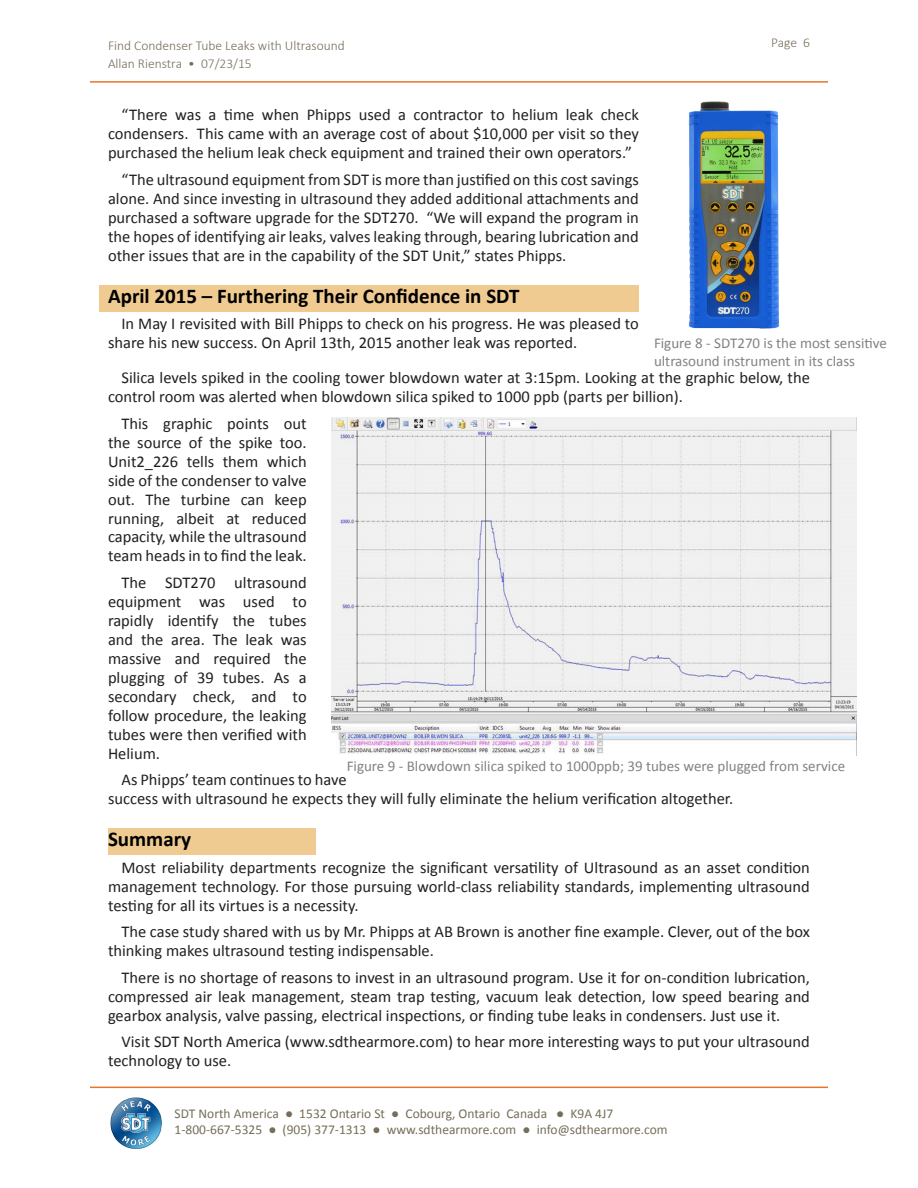
<style>
.page{position:relative;width:918px;height:1188px;background:#fff}
.page>*{position:absolute;margin:0;border:0;box-sizing:border-box;transform-origin:0 0}
.Heading_2{font:700 21px "Calibri";color:#000}
.Paragraph_Body{font:16.5px/18.9px "Calibri";color:#231f20;text-align:justify}
.t1{font:15px/18px "Calibri";color:#808285}
.t2{font:13.5px/16.2px "Calibri";color:#776e59}
.t3{font:300 13.5px/18px "Calibri";color:#776e59}
</style>
<div class="page">
<hr style="left:90px;top:81px;width:738px;height:2px;background:#e57726">
<hr style="left:90px;top:1087px;width:738px;height:1px;background:#e57726">
<img style="left:110px;top:1097px;width:52px;height:52px">
<div style="left:99px;top:285px;width:540px;height:27px;background:#efcb91"></div>
<div style="left:108px;top:828px;width:207px;height:27px;background:#efcb91"></div>
<img style="left:331px;top:417px;width:525px;height:337px">
<img style="left:688px;top:101px;width:92px;height:228px">
<p class="t3" style="left:108px;top:37px;width:238px">Find Condenser Tube Leaks with Ultrasound<br>Allan Rienstra • 07/23/15</p>
<p class="t3" style="left:771px;top:33px;width:40px">Page 6</p>
<p class="Paragraph_Body" style="left:108px;top:106px;width:533px;text-indent:14px">“There was a time when Phipps used a contractor to helium leak check condensers. This came with an average cost of about $10,000 per visit so they purchased the helium leak check equipment and trained their own operators.”</p>
<p class="Paragraph_Body" style="left:108px;top:170px;width:532px;text-indent:14px">“The ultrasound equipment from SDT is more than justified on this cost savings alone. And since investing in ultrasound they added additional attachments and purchased a software upgrade for the SDT270. “We will expand the program in the hopes of identifying air leaks, valves leaking through, bearing lubrication and other issues that are in the capability of the SDT Unit,” states Phipps.</p>
<p class="Heading_2" style="left:108px;top:282px;width:413px">April 2015 – Furthering Their Confidence in SDT</p>
<p class="Paragraph_Body" style="left:108px;top:314px;width:532px;text-indent:14px">In May I revisited with Bill Phipps to check on his progress. He was pleased to share his new success. On April 13th, 2015 another leak was reported.</p>
<p class="t1" style="left:654px;top:334px;width:235px">Figure 8 - SDT270 is the most sensitive ultrasound instrument in its class</p>
<p class="Paragraph_Body" style="left:108px;top:368px;width:704px;text-indent:14px">Silica levels spiked in the cooling tower blowdown water at 3:15pm. Looking at the graphic below, the control room was alerted when blowdown silica spiked to 1000 ppb (parts per billion).</p>
<p class="Paragraph_Body" style="left:108px;top:414px;width:200px;text-indent:14px">This graphic points out the source of the spike too.<br>Unit2_226 tells them which side of the condenser to valve out. The turbine can keep running, albeit at reduced capacity, while the ultrasound team heads in to find the leak.</p>
<p class="Paragraph_Body" style="left:108px;top:573px;width:200px;text-indent:14px">The SDT270 ultrasound equipment was used to rapidly identify the tubes and the area. The leak was massive and required the plugging of 39 tubes. As a secondary check, and to follow procedure, the leaking tubes were then verified with Helium.</p>
<p class="Paragraph_Body" style="left:108px;top:770px;width:627px;text-indent:14px">As Phipps’ team continues to have<br>success with ultrasound he expects they will fully eliminate the helium verification altogether.</p>
<p class="Heading_2" style="left:108px;top:826px;width:85px">Summary</p>
<p class="Paragraph_Body" style="left:108px;top:858px;width:703px;text-indent:14px">Most reliability departments recognize the significant versatility of Ultrasound as an asset condition management technology. For those pursuing world-class reliability standards, implementing ultrasound testing for all its virtues is a necessity.</p>
<p class="Paragraph_Body" style="left:108px;top:922px;width:703px;text-indent:14px">The case study shared with us by Mr. Phipps at AB Brown is another fine example. Clever, out of the box thinking makes ultrasound testing indispensable.</p>
<p class="Paragraph_Body" style="left:108px;top:968px;width:703px;text-indent:14px">There is no shortage of reasons to invest in an ultrasound program. Use it for on-condition lubrication, compressed air leak management, steam trap testing, vacuum leak detection, low speed bearing and gearbox analysis, valve passing, electrical inspections, or finding tube leaks in condensers. Just use it.</p>
<p class="Paragraph_Body" style="left:108px;top:1032px;width:703px;text-indent:14px">Visit SDT North America (www.sdthearmore.com) to hear more interesting ways to put your ultrasound technology to use.</p>
<p class="t1" style="left:347px;top:757px;width:500px">Figure 9 - Blowdown silica spiked to 1000ppb; 39 tubes were plugged from service</p>
<p class="t2" style="left:175px;top:1105px;width:495px">SDT North America ● 1532 Ontario St ● Cobourg, Ontario Canada ● K9A 4J7<br>1-800-667-5325 ● (905) 377-1313 ● www.sdthearmore.com ● info@sdthearmore.com</p>
</div>
